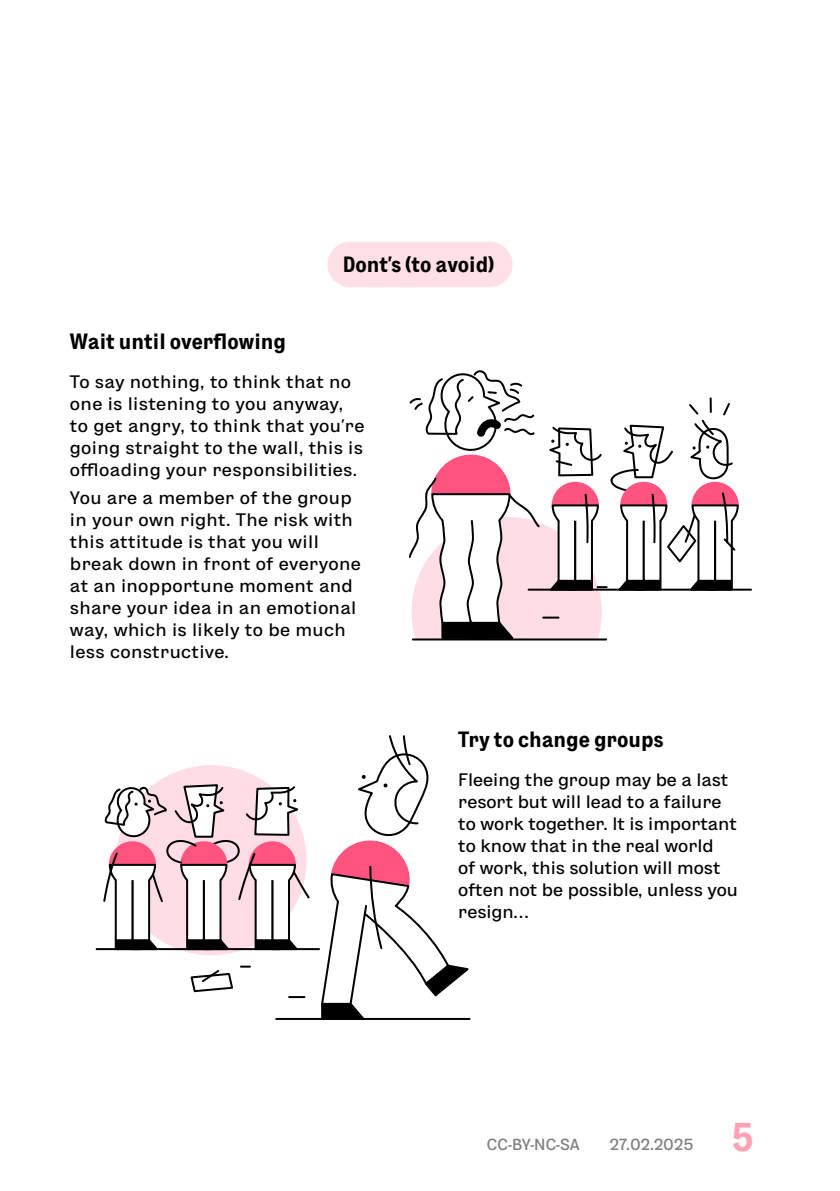
<style>
.page{position:relative;width:840px;height:1191px;background:#fff}
.page>*{position:absolute;margin:0;border:0;box-sizing:border-box;transform-origin:0 0}
.t1{font:700 condensed 40px "ES Formal";color:#ffa2b4}
.Tableau_sous_titre{font:700 condensed 22px "ES Formal";color:#000}
.Tableau_texte_base{font:18px/22px "ES Formal Standard";letter-spacing:.02em;color:#000}
.Tableau_texte_base-2{font:18px/22px "ES Formal Standard";color:#000}
.t2{font:500 16px "ES Formal Standard";color:#808080}
</style>
<div class="page">
<div style="left:116px;top:765px;width:190px;height:190px;background:#ffdde6;border-radius:50%"></div>
<hr style="left:528px;top:588px;width:222px;height:2px;background:#000">
<svg style="left:289px;top:996px;width:15px;height:2px"></svg>
<svg style="left:241px;top:965px;width:9px;height:2px"></svg>
<hr style="left:96px;top:948px;width:223px;height:2px;background:#000">
<svg style="left:190px;top:970px;width:43px;height:23px"></svg>
<svg style="left:102px;top:783px;width:209px;height:169px"></svg>
<svg style="left:319px;top:735px;width:151px;height:285px"></svg>
<hr style="left:276px;top:1018px;width:193px;height:2px;background:#000">
<svg style="left:408px;top:370px;width:331px;height:271px"></svg>
<div style="left:327px;top:242px;width:185px;height:45px;background:#ffe0e6;border-radius:23px"></div>
<p class="Tableau_sous_titre" style="left:342px;top:247px;width:153px">Dont’s (to avoid)</p>
<p class="Tableau_sous_titre" style="left:70px;top:324px;width:217px">Wait until overflowing</p>
<p class="Tableau_texte_base" style="left:70px;top:370px;width:296px">To say nothing, to think that no one is listening to you anyway, to get angry, to think that you’re going straight to the wall, this is offloading your responsibilities.</p>
<p class="Tableau_texte_base" style="left:70px;top:486px;width:292px">You are a member of the group in your own right. The risk with this attitude is that you will break down in front of everyone at an inopportune moment and share your idea in an emotional way, which is likely to be much less constructive.</p>
<p class="Tableau_sous_titre" style="left:458px;top:722px;width:207px">Try to change groups</p>
<p class="Tableau_texte_base-2" style="left:458px;top:767px;width:281px">Fleeing the group may be a last resort but will lead to a failure to work together. It is important to know that in the real world<br>of work, this solution will most often not be possible, unless you resign…</p>
<p class="t2" style="left:486px;top:1132px;width:94px">CC-BY-NC-SA</p>
<p class="t2" style="left:609px;top:1132px;width:85px">27.02.2025</p>
<h1 class="t1" style="left:730px;top:1106px;width:24px">5</h1>
</div>
